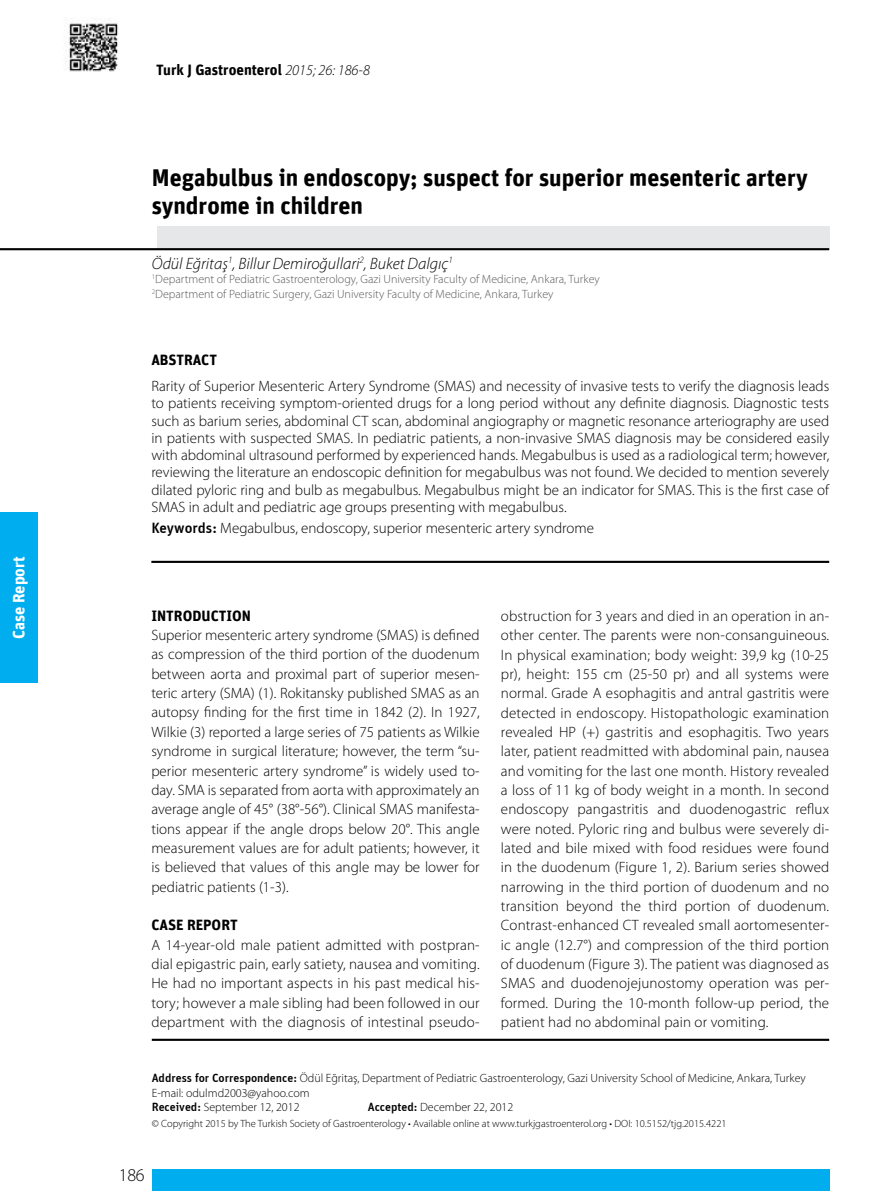
<style>
.page{position:relative;width:893px;height:1191px;background:#fff}
.page>*{position:absolute;margin:0;border:0;box-sizing:border-box;transform-origin:0 0}
.t1{font:700 24px/28.5px "Unit";color:#000}
.t2{font:300 18px "Myriad Pro";color:#000}
.t3{font:italic 300 16.5px "Myriad Pro";color:#000}
.t4{font:700 16.5px "Unit";color:#fff}
.t5{font:300 15px/19.4px "Myriad Pro";color:#000;text-align:justify}
.t6{font:700 15px "Unit";color:#000}
.t7{font:300 12px/14.2px "Myriad Pro";color:#000}
.t8{font:300 12px/14.4px "Myriad Pro";color:#58595b}
.t9{font:300 10.5px "Myriad Pro";color:#000}
.s1{font-family:"Myriad Pro";font-weight:300;font-style:italic}
.s2{font-family:"Unit";font-weight:500}
</style>
<div class="page">
<hr style="left:151px;top:561px;width:678px;height:2px;background:#000">
<img style="left:64px;top:17px;width:54px;height:55px">
<div style="left:152px;top:1169px;width:677px;height:22px;background:#00aeef"></div>
<div style="left:157px;top:226px;width:672px;height:24px;background:#e6e7e8"></div>
<hr style="left:0;top:248px;width:829px;height:2px;background:#000">
<hr style="left:152px;top:1038px;width:677px;height:2px;background:#000">
<div style="left:0;top:512px;width:37px;height:170px;background:#00aeef"></div>
<p class="t4" style="left:9px;top:639px;width:84px;rotate:-90deg">Case Report</p>
<p class="t6" style="left:156px;top:61px;width:215px">Turk J Gastroenterol <span class="s1">2015; 26: 186-8</span></p>
<h1 class="t1" style="left:152px;top:162px;width:658px">Megabulbus in endoscopy; suspect for superior mesenteric artery syndrome in children</h1>
<p class="t3" style="left:152px;top:253px;width:303px">Ödül Eğritaş<sup>1</sup>, Billur Demiroğullari<sup>2</sup>, Buket Dalgıç<sup>1</sup></p>
<p class="t8" style="left:152px;top:272px;width:450px"><sup>1</sup>Department of Pediatric Gastroenterology, Gazi University Faculty of Medicine, Ankara, Turkey<br><sup>2</sup>Department of Pediatric Surgery, Gazi University Faculty of Medicine, Ankara, Turkey</p>
<p class="t6" style="left:151px;top:351px;width:67px">ABSTRACT</p>
<p class="t5" style="left:151px;top:377px;width:679px;line-height:17.2px">Rarity of Superior Mesenteric Artery Syndrome (SMAS) and necessity of invasive tests to verify the diagnosis leads to patients receiving symptom-oriented drugs for a long period without any definite diagnosis. Diagnostic tests such as barium series, abdominal CT scan, abdominal angiography or magnetic resonance arteriography are used in patients with suspected SMAS. In pediatric patients, a non-invasive SMAS diagnosis may be considered easily with abdominal ultrasound performed by experienced hands. Megabulbus is used as a radiological term; however, reviewing the literature an endoscopic definition for megabulbus was not found. We decided to mention severely dilated pyloric ring and bulb as megabulbus. Megabulbus might be an indicator for SMAS. This is the first case of SMAS in adult and pediatric age groups presenting with megabulbus.</p>
<p class="t5" style="left:151px;top:518px;width:444px"><span class="s2">Keywords:</span> Megabulbus, endoscopy, superior mesenteric artery syndrome</p>
<p class="t6" style="left:151px;top:606px;width:101px">INTRODUCTION</p>
<p class="t5" style="left:151px;top:625px;width:330px">Superior mesenteric artery syndrome (SMAS) is defined as compression of the third portion of the duodenum between aorta and proximal part of superior mesen&shy;teric artery (SMA) (1). Rokitansky published SMAS as an autopsy finding for the first time in 1842 (2). In 1927, Wilkie (3) reported a large series of 75 patients as Wilkie syndrome in surgical literature; however, the term “su&shy;perior mesenteric artery syndrome” is widely used to&shy;day. SMA is separated from aorta with approximately an average angle of 45° (38°-56°). Clinical SMAS manifesta&shy;tions appear if the angle drops below 20°. This angle measurement values are for adult patients; however, it is believed that values of this angle may be lower for pediatric patients (1-3).</p>
<p class="t6" style="left:151px;top:916px;width:88px">CASE REPORT</p>
<p class="t5" style="left:151px;top:935px;width:330px">A 14-year-old male patient admitted with postpran&shy;dial epigastric pain, early satiety, nausea and vomiting.<br>He had no important aspects in his past medical his&shy;tory; however a male sibling had been followed in our department with the diagnosis of intestinal pseudo-</p>
<p class="t5" style="left:501px;top:606px;width:330px">obstruction for 3 years and died in an operation in an&shy;other center. The parents were non-consanguineous.<br>In physical examination; body weight: 39,9 kg (10-25 pr), height: 155 cm (25-50 pr) and all systems were normal. Grade A esophagitis and antral gastritis were detected in endoscopy. Histopathologic examination revealed HP (+) gastritis and esophagitis. Two years later, patient readmitted with abdominal pain, nausea and vomiting for the last one month. History revealed a loss of 11 kg of body weight in a month. In second endoscopy pangastritis and duodenogastric reflux were noted. Pyloric ring and bulbus were severely di&shy;lated and bile mixed with food residues were found in the duodenum (Figure 1, 2). Barium series showed narrowing in the third portion of duodenum and no transition beyond the third portion of duodenum.<br>Contrast-enhanced CT revealed small aortomesenter&shy;ic angle (12.7°) and compression of the third portion of duodenum (Figure 3). The patient was diagnosed as SMAS and duodenojejunostomy operation was per&shy;formed. During the 10-month follow-up period, the patient had no abdominal pain or vomiting.</p>
<p class="t7" style="left:152px;top:1071px;width:656px"><span class="s2">Address for Correspondence:</span> Ödül Eğritaş, Department of Pediatric Gastroenterology, Gazi University School of Medicine, Ankara, Turkey<br>E-mail: odulmd2003@yahoo.com<br><span class="s2">Received:</span> September 12, 2012</p>
<p class="t7" style="left:368px;top:1099px;width:147px"><span class="s2">Accepted:</span> December 22, 2012</p>
<p class="t9" style="left:152px;top:1117px;width:576px">© Copyright 2015 by The Turkish Society of Gastroenterology • Available online at www.turkjgastroenterol.org • DOI: 10.5152/tjg.2015.4221</p>
<p class="t2" style="left:119px;top:1164px;width:27px">186</p>
</div>
